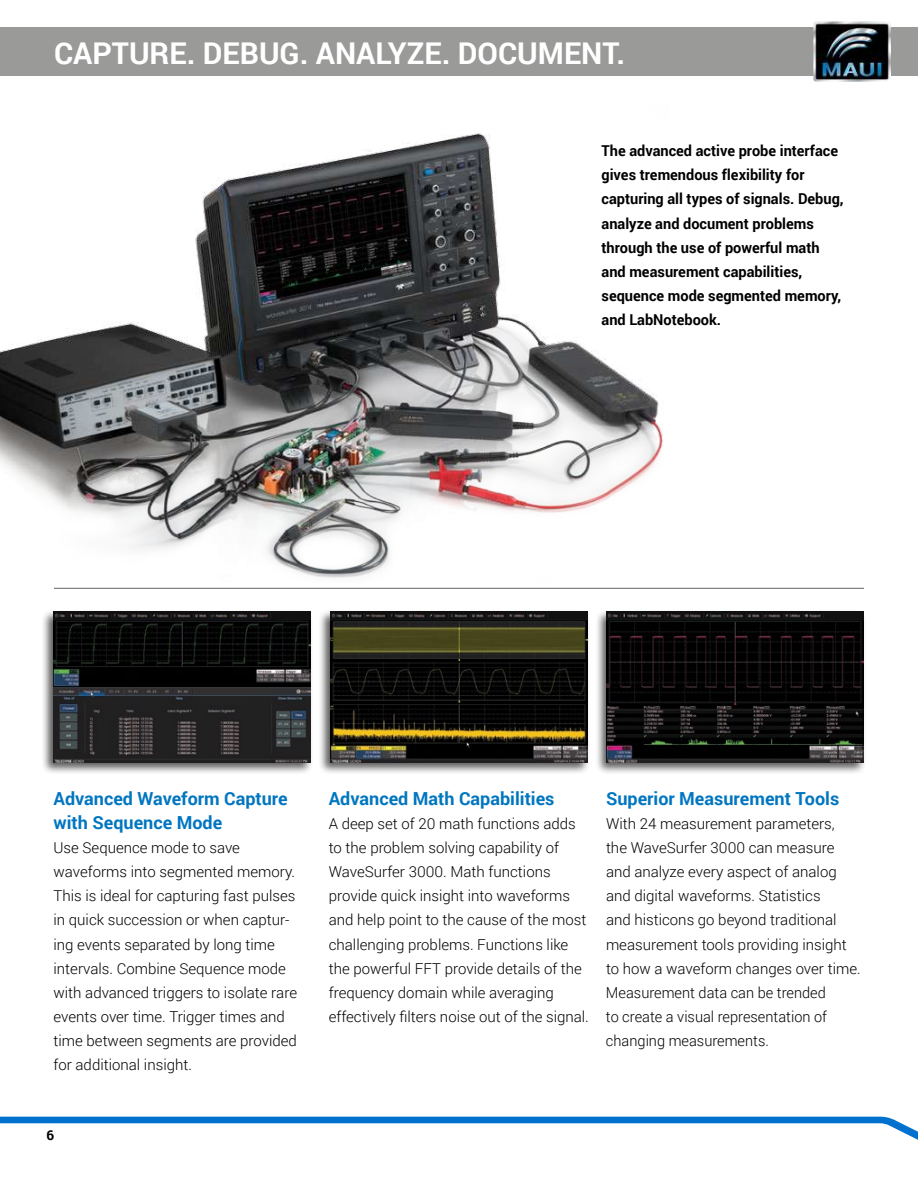
<style>
.page{position:relative;width:918px;height:1188px;background:#fff}
.page>*{position:absolute;margin:0;border:0;box-sizing:border-box;transform-origin:0 0}
.t1{font:700 30px "Roboto";color:#fff}
.t2{font:700 18px/24.2px "Roboto";color:#0076c0}
.t3{font:300 15px/24.2px "Roboto";color:#000}
.t4{font:700 15px/24.2px "Roboto";color:#000}
.t5{font:700 13.5px "Roboto";color:#000}
</style>
<div class="page">
<svg style="left:0;top:1117px;width:918px;height:23px"></svg>
<div style="left:0;top:27px;width:918px;height:49px;background:#9a9a99"></div>
<img style="left:813px;top:21px;width:78px;height:61px">
<img style="left:0;top:133px;width:664px;height:445px">
<div style="left:41px;top:609px;width:273px;height:166px;background:#000;opacity:.65"></div>
<img style="left:54px;top:612px;width:257px;height:151px">
<hr style="left:54px;top:588px;width:810px;height:1px;background:#636466">
<div style="left:318px;top:609px;width:272px;height:166px;background:#000;opacity:.65"></div>
<img style="left:330px;top:612px;width:257px;height:151px">
<div style="left:595px;top:609px;width:272px;height:166px;background:#000;opacity:.65"></div>
<img style="left:607px;top:612px;width:257px;height:151px">
<h1 class="t1" style="left:54px;top:41px;width:573px">CAPTURE. DEBUG. ANALYZE. DOCUMENT.</h1>
<p class="t4" style="left:602px;top:140px;width:244px">The advanced active probe interface gives tremendous flexibility for capturing all types of signals. Debug, analyze and document problems through the use of powerful math and measurement capabilities, sequence mode segmented memory, and LabNotebook.</p>
<p class="t2" style="left:54px;top:788px;width:236px">Advanced Waveform Capture with Sequence Mode</p>
<p class="t3" style="left:54px;top:837px;width:245px">Use Sequence mode to save waveforms into segmented memory.<br>This is ideal for capturing fast pulses in quick succession or when captur&shy;ing events separated by long time intervals. Combine Sequence mode with advanced triggers to isolate rare events over time. Trigger times and time between segments are provided for additional insight.</p>
<p class="t5" style="left:47px;top:1129px;width:9px">6</p>
<p class="t2" style="left:329px;top:788px;width:227px">Advanced Math Capabilities</p>
<p class="t3" style="left:329px;top:812px;width:262px">A deep set of 20 math functions adds to the problem solving capability of WaveSurfer 3000. Math functions provide quick insight into waveforms and help point to the cause of the most challenging problems. Functions like the powerful FFT provide details of the frequency domain while averaging effectively filters noise out of the signal.</p>
<p class="t2" style="left:606px;top:788px;width:235px">Superior Measurement Tools</p>
<p class="t3" style="left:606px;top:812px;width:256px">With 24 measurement parameters,<br>the WaveSurfer 3000 can measure and analyze every aspect of analog and digital waveforms. Statistics<br>and histicons go beyond traditional measurement tools providing insight to how a waveform changes over time.<br>Measurement data can be trended<br>to create a visual representation of changing measurements.</p>
</div>
